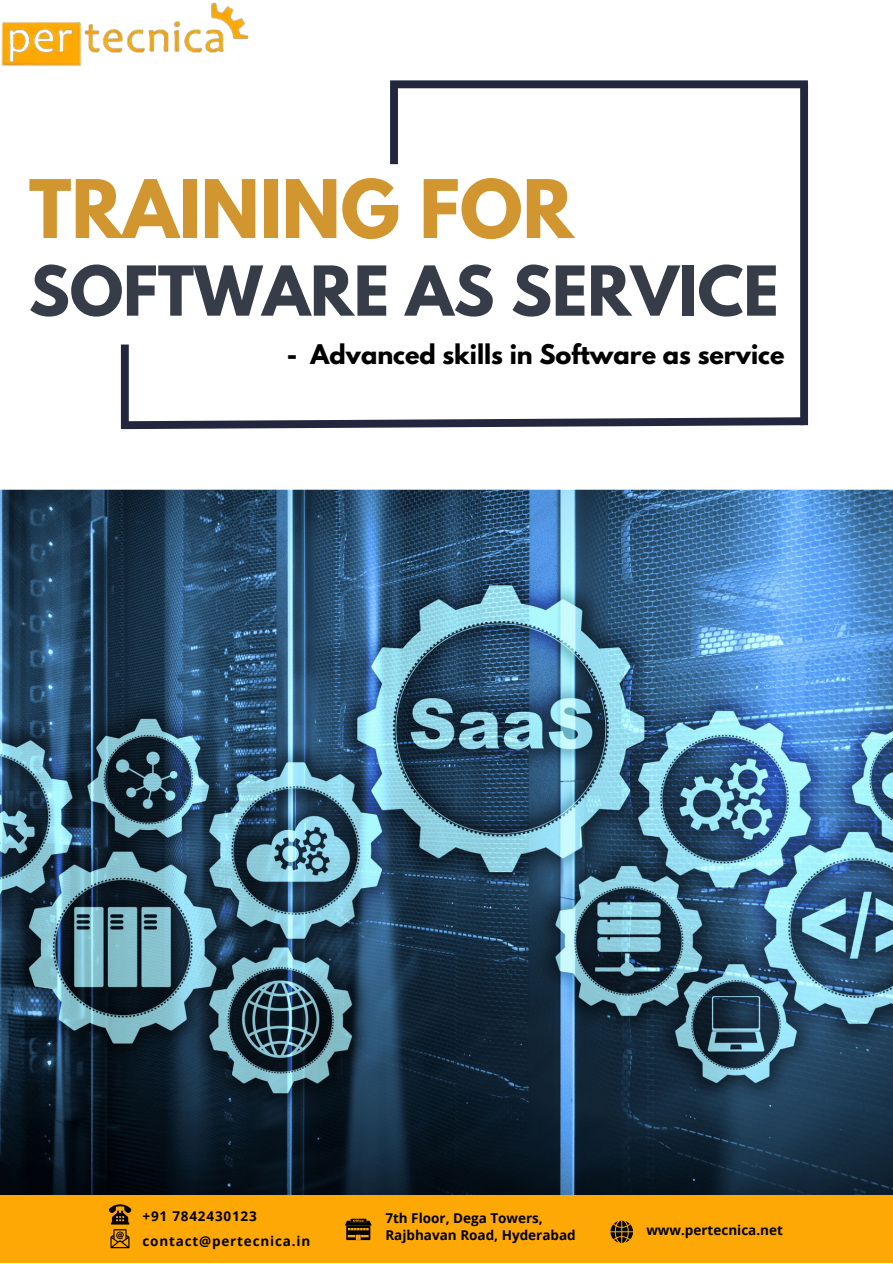
<style>
.page{position:relative;width:893px;height:1264px;background:#fff}
.page>*{position:absolute;margin:0;border:0;box-sizing:border-box;transform-origin:0 0}
.t1{font:700 71.4px "League Spartan";color:#d19630}
.t2{font:700 60.9px "League Spartan";color:#363d48}
.t3{font:700 24px "League Spartan";color:#000}
.t4{font:700 13.5px "Open Sans";color:#000}
.t5{font:700 13.5px "Open Sans";letter-spacing:.06em;color:#000}
</style>
<div class="page">
<img style="left:0;top:489px;width:892px;height:706px">
<div style="left:390px;top:80px;width:417px;height:8px;background:#22263e"></div>
<div style="left:390px;top:88px;width:8px;height:76px;background:#22263e"></div>
<div style="left:800px;top:84px;width:8px;height:341px;background:#22263e"></div>
<svg style="left:120px;top:413px;width:689px;height:17px"></svg>
<img style="left:1px;top:2px;width:248px;height:65px">
<div style="left:121px;top:344px;width:8px;height:85px;background:#22263e"></div>
<div style="left:0;top:1195px;width:892px;height:68px;background:#fea806"></div>
<svg style="left:610px;top:1220px;width:23px;height:22px"></svg>
<svg style="left:345px;top:1218px;width:27px;height:21px"></svg>
<svg style="left:109px;top:1204px;width:22px;height:44px"></svg>
<p class="t1" style="left:29px;top:174px;width:546px">TRAINING FOR</p>
<p class="t2" style="left:29px;top:261px;width:751px">SOFTWARE AS SERVICE</p>
<p class="t3" style="left:287px;top:342px;width:499px">- Advanced skills in Software as service</p>
<p class="t5" style="left:142px;top:1206px;width:116px">+91 7842430123</p>
<p class="t5" style="left:142px;top:1231px;width:169px">contact@pertecnica.in</p>
<p class="t4" style="left:385px;top:1208px;width:159px">7th Floor, Dega Towers,</p>
<p class="t4" style="left:385px;top:1225px;width:192px">Rajbhavan Road, Hyderabad</p>
<p class="t4" style="left:646px;top:1220px;width:138px">www.pertecnica.net</p>
</div>
